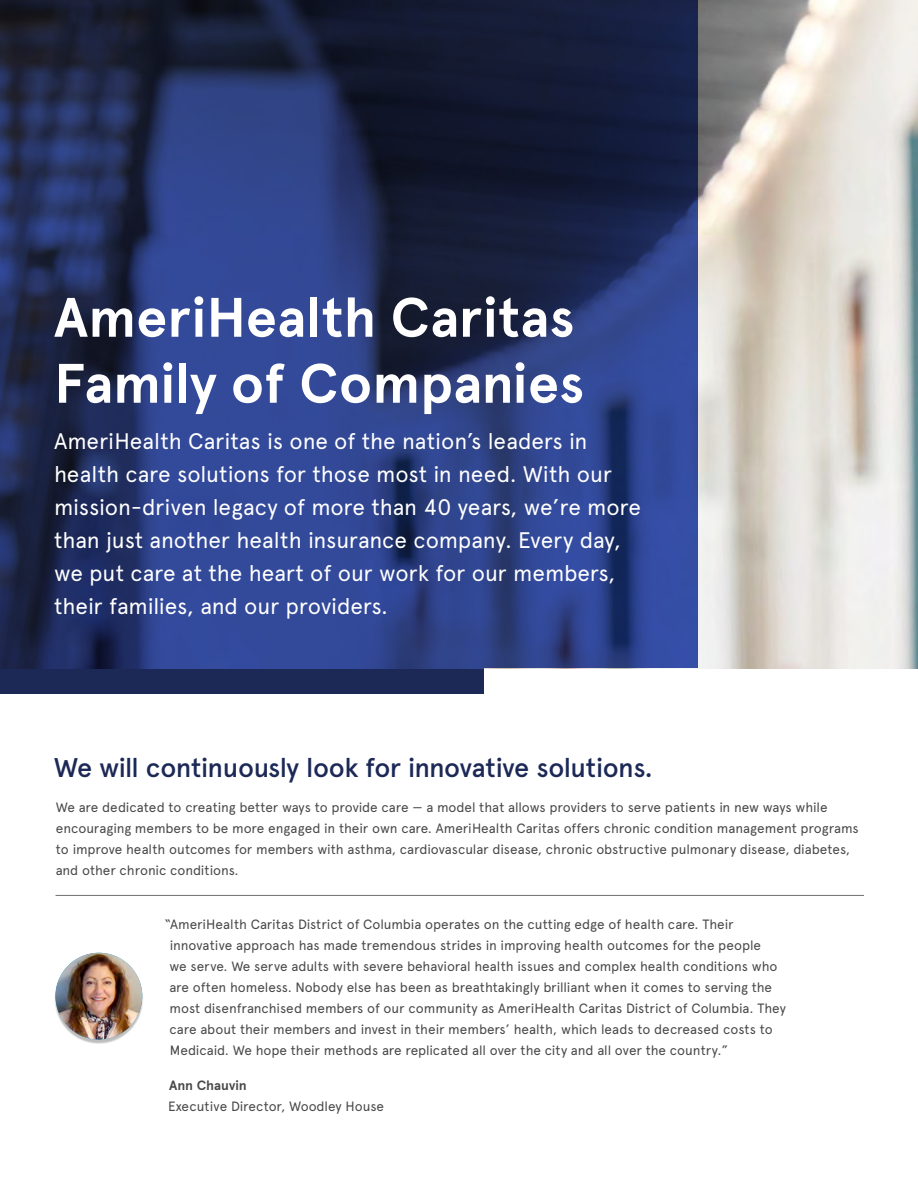
<style>
.page{position:relative;width:918px;height:1188px;background:#fff}
.page>*{position:absolute;margin:0;border:0;box-sizing:border-box;transform-origin:0 0}
.t1{font:700 55.5px/66px "Apercu Pro";color:#fff}
.t2{font:500 27px "Apercu Pro";letter-spacing:-.02em;color:#1c2957}
.t3{font:22.5px/33px "Apercu Pro";letter-spacing:-.005em;color:#fff}
.t4{font:13.5px/21px "Apercu Pro";letter-spacing:-.005em;color:#48484a}
.s1{font-weight:700}
</style>
<div class="page">
<img style="left:698px;top:0;width:220px;height:668px">
<svg style="left:0;top:0;width:698px;height:668px;background:#253469"></svg>
<hr style="left:56px;top:895px;width:808px;height:1px;background:#6d6e71">
<div style="left:0;top:668px;width:484px;height:25px;background:#1c2957"></div>
<div style="left:54px;top:954px;width:90px;height:90px;background:#000;opacity:.26"></div>
<img style="left:56px;top:953px;width:86px;height:87px;border-radius:43px">
<p class="t1" style="left:54px;top:280px;width:532px">AmeriHealth Caritas<br>Family of Companies</p>
<p class="t3" style="left:54px;top:423px;width:589px">AmeriHealth Caritas is one of the nation’s leaders in health care solutions for those most in need. With our mission-driven legacy of more than 40 years, we’re more than just another health insurance company. Every day, we put care at the heart of our work for our members, their families, and our providers.</p>
<p class="t2" style="left:54px;top:747px;width:601px">We will continuously look for innovative solutions.</p>
<p class="t4" style="left:56px;top:795px;width:805px">We are dedicated to creating better ways to provide care — a model that allows providers to serve patients in new ways while encouraging members to be more engaged in their own care. AmeriHealth Caritas offers chronic condition management programs to improve health outcomes for members with asthma, cardiovascular disease, chronic obstructive pulmonary disease, diabetes, and other chronic conditions.</p>
<p class="t4" style="left:169px;top:913px;width:618px;text-indent:-5px">“AmeriHealth Caritas District of Columbia operates on the cutting edge of health care. Their innovative approach has made tremendous strides in improving health outcomes for the people<br>we serve. We serve adults with severe behavioral health issues and complex health conditions who are often homeless. Nobody else has been as breathtakingly brilliant when it comes to serving the most disenfranchised members of our community as AmeriHealth Caritas District of Columbia. They care about their members and invest in their members’ health, which leads to decreased costs to Medicaid. We hope their methods are replicated all over the city and all over the country.”</p>
<p class="t4" style="left:168px;top:1074px;width:218px"><span class="s1">Ann Chauvin<br></span>Executive Director, Woodley House</p>
</div>
